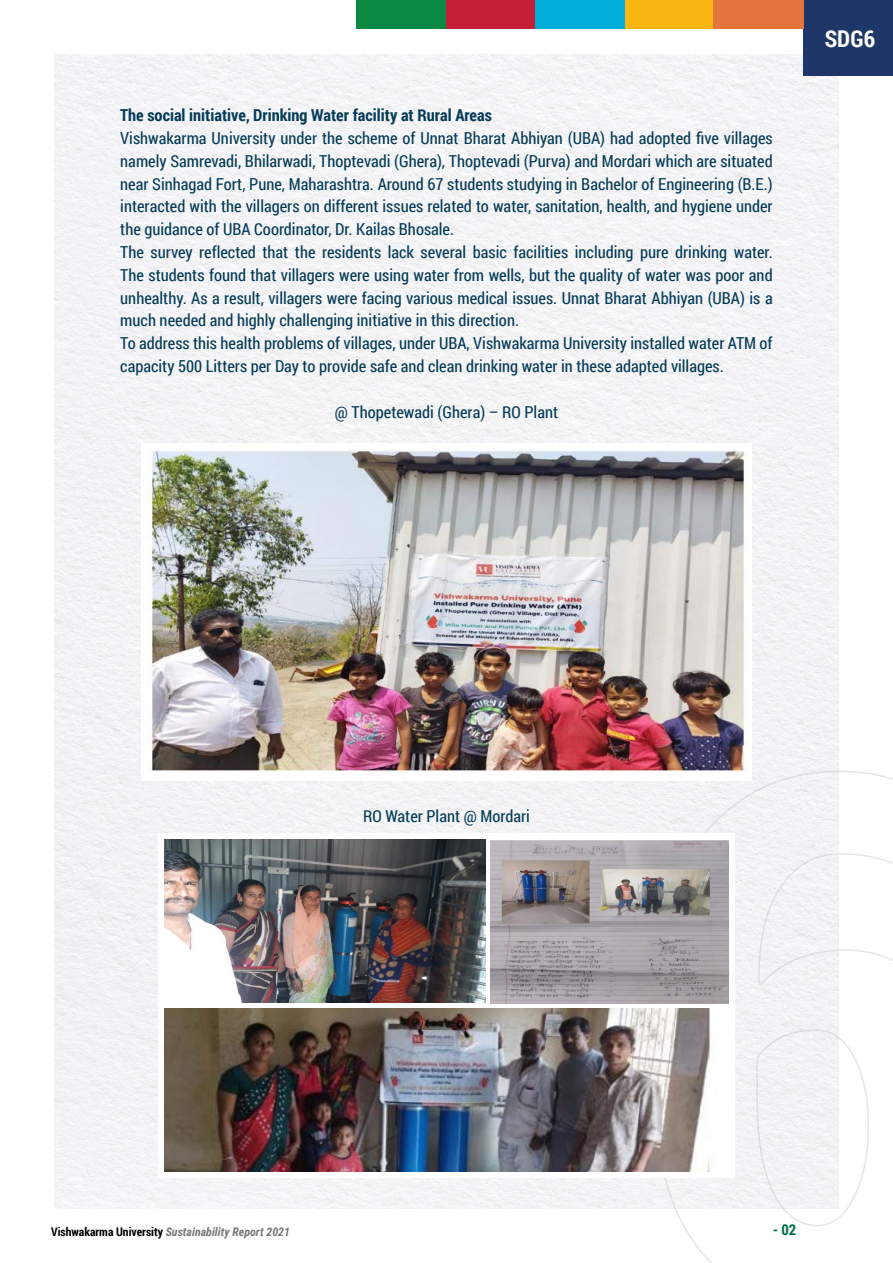
<style>
.page{position:relative;width:893px;height:1263px;background:#fff}
.page>*{position:absolute;margin:0;border:0;box-sizing:border-box;transform-origin:0 0}
.t1{font:700 23.1px "Roboto Condensed";color:#fff}
.t2{font:16.5px/22.8px "Roboto Condensed";color:#053b57}
.t3{font:700 16.5px "Roboto Condensed";color:#053b57}
.t4{font:700 15px "Roboto Condensed";color:#00724a}
.t5{font:italic 700 11.85px "Roboto Condensed";color:#77787b}
.s1{font-style:normal;color:#000}
</style>
<div class="page">
<div style="left:54px;top:54px;width:785px;height:1155px;background:#f4f3f5"></div>
<div style="left:804px;top:0;width:89px;height:76px;background:#1e3768"></div>
<div style="left:624px;top:0;width:91px;height:28px;background:#fcb614"></div>
<div style="left:535px;top:0;width:89px;height:28px;background:#00add8"></div>
<div style="left:446px;top:0;width:89px;height:28px;background:#c32035"></div>
<div style="left:356px;top:0;width:90px;height:28px;background:#0a8944"></div>
<div style="left:713px;top:0;width:91px;height:28px;background:#e3743c"></div>
<svg style="left:654px;top:770px;width:239px;height:493px"></svg>
<img style="left:142px;top:444px;width:609px;height:336px">
<svg style="left:158px;top:833px;width:577px;height:345px"></svg>
<img style="left:165px;top:840px;width:320px;height:163px">
<img style="left:165px;top:1008px;width:563px;height:163px">
<img style="left:491px;top:841px;width:237px;height:162px">
<p class="t3" style="left:120px;top:104px;width:373px">The social initiative, Drinking Water facility at Rural Areas</p>
<p class="t2" style="left:120px;top:126px;width:654px">Vishwakarma University under the scheme of Unnat Bharat Abhiyan (UBA) had adopted five villages namely Samrevadi, Bhilarwadi, Thoptevadi (Ghera), Thoptevadi (Purva) and Mordari which are situated near Sinhagad Fort, Pune, Maharashtra. Around 67 students studying in Bachelor of Engineering (B.E.) interacted with the villagers on different issues related to water, sanitation, health, and hygiene under the guidance of UBA Coordinator, Dr. Kailas Bhosale.<br>The survey reflected that the residents lack several basic facilities including pure drinking water.<br>The students found that villagers were using water from wells, but the quality of water was poor and unhealthy. As a result, villagers were facing various medical issues. Unnat Bharat Abhiyan (UBA) is a much needed and highly challenging initiative in this direction.<br>To address this health problems of villages, under UBA, Vishwakarma University installed water ATM of capacity 500 Litters per Day to provide safe and clean drinking water in these adapted villages.</p>
<p class="t2" style="left:335px;top:400px;width:225px">@ Thopetewadi (Ghera) – RO Plant</p>
<h1 class="t1" style="left:825px;top:22px;width:52px">SDG6</h1>
<h1 class="t1" style="left:864px;top:22px;width:13px">9</h1>
<p class="t2" style="left:363px;top:804px;width:168px">RO Water Plant @ Mordari</p>
<p class="t5" style="left:51px;top:1223px;width:240px"><span class="s1">Vishwakarma University</span> Sustainability Report 2021</p>
<p class="t4" style="left:773px;top:1218px;width:25px">- 02</p>
</div>
